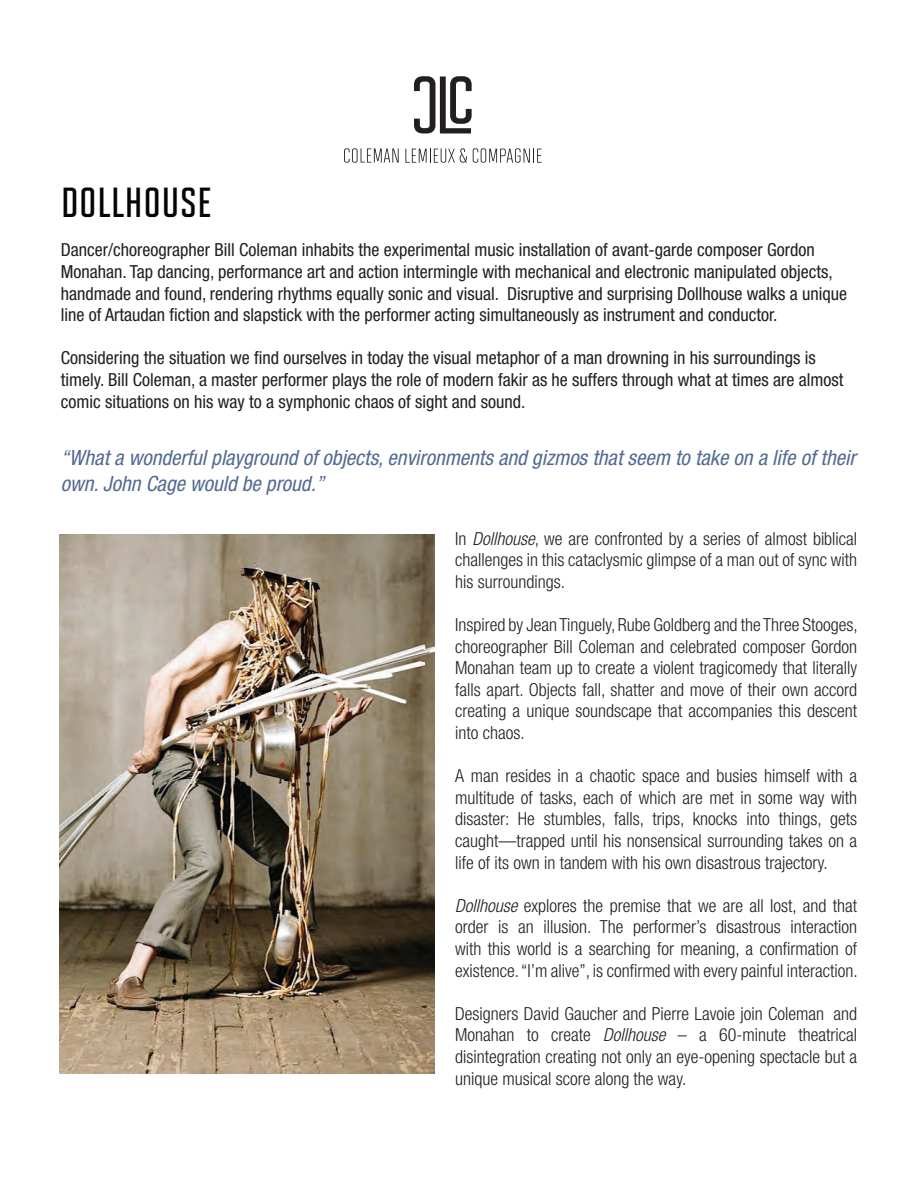
<style>
.page{position:relative;width:918px;height:1188px;background:#fff}
.page>*{position:absolute;margin:0;border:0;box-sizing:border-box;transform-origin:0 0}
.t1{font:600 42px "Solano Gothic MVB";letter-spacing:.01em;color:#040503}
.t2{font:italic condensed 21px/25.2px "Helvetica Neue";color:#536a91}
.t3{font:300 condensed 18px/21.6px "Helvetica Neue";color:#231f20;text-align:justify}
.t4{font:condensed 18px/21.6px "Helvetica Neue";color:#231f20}
.s1{font-style:italic}
</style>
<div class="page">
<svg style="left:344px;top:148px;width:55px;height:15px"></svg>
<svg style="left:473px;top:148px;width:69px;height:15px"></svg>
<svg style="left:405px;top:148px;width:62px;height:15px"></svg>
<svg style="left:414px;top:76px;width:58px;height:57px"></svg>
<img style="left:60px;top:534px;width:375px;height:540px">
<h1 class="t1" style="left:61px;top:179px;width:152px">DOLLHOUSE</h1>
<p class="t4" style="left:61px;top:239px;width:788px">Dancer/choreographer Bill Coleman inhabits the experimental music installation of avant-garde composer Gordon Monahan. Tap dancing, performance art and action intermingle with mechanical and electronic manipulated objects, handmade and found, rendering rhythms equally sonic and visual. Disruptive and surprising Dollhouse walks a unique line of Artaudan fiction and slapstick with the performer acting simultaneously as instrument and conductor.</p>
<p class="t4" style="left:61px;top:347px;width:784px">Considering the situation we find ourselves in today the visual metaphor of a man drowning in his surroundings is timely. Bill Coleman, a master performer plays the role of modern fakir as he suffers through what at times are almost comic situations on his way to a symphonic chaos of sight and sound.</p>
<p class="t2" style="left:61px;top:445px;width:796px">“What a wonderful playground of objects, environments and gizmos that seem to take on a life of their own. John Cage would be proud.”</p>
<p class="t3" style="left:455px;top:527px;width:404px">In <span class="s1">Dollhouse</span>, we are confronted by a series of almost biblical challenges in this cataclysmic glimpse of a man out of sync with his surroundings.</p>
<p class="t3" style="left:455px;top:614px;width:404px">Inspired by Jean Tinguely, Rube Goldberg and the Three Stooges, choreographer Bill Coleman and celebrated composer Gordon Monahan team up to create a violent tragicomedy that literally falls apart. Objects fall, shatter and move of their own accord creating a unique soundscape that accompanies this descent into chaos.</p>
<p class="t3" style="left:455px;top:765px;width:404px">A man resides in a chaotic space and busies himself with a multitude of tasks, each of which are met in some way with disaster: He stumbles, falls, trips, knocks into things, gets caught—trapped until his nonsensical surrounding takes on a life of its own in tandem with his own disastrous trajectory.</p>
<p class="t3" style="left:455px;top:895px;width:404px"><span class="s1">Dollhouse</span> explores the premise that we are all lost, and that order is an illusion. The performer’s disastrous interaction with this world is a searching for meaning, a confirmation of existence. “I’m alive”, is confirmed with every painful interaction.</p>
<p class="t3" style="left:455px;top:1003px;width:404px">Designers David Gaucher and Pierre Lavoie join Coleman and Monahan to create <span class="s1">Dollhouse</span> – a 60-minute theatrical disintegration creating not only an eye-opening spectacle but a unique musical score along the way.</p>
</div>
